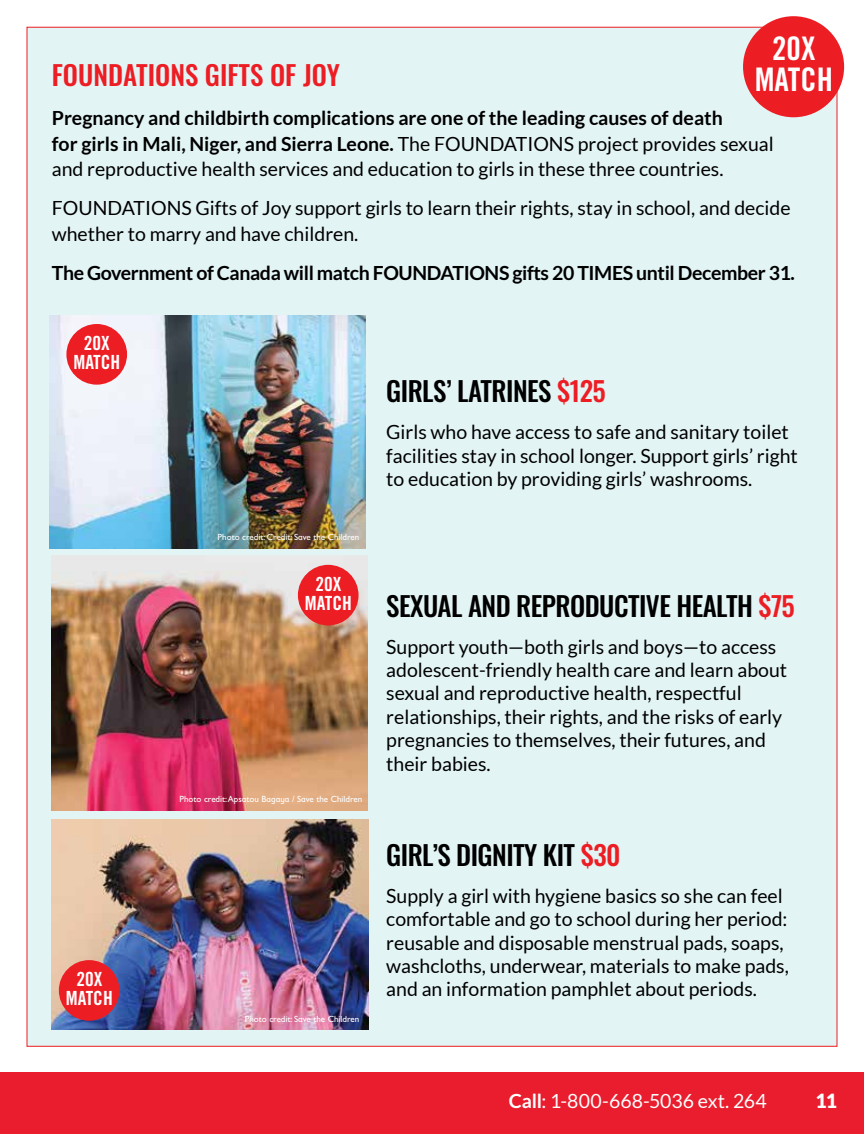
<style>
.page{position:relative;width:864px;height:1134px;background:#fff}
.page>*{position:absolute;margin:0;border:0;box-sizing:border-box;transform-origin:0 0}
.t1{font:32.55px/31.8px "Trade Gothic LT Std Bd Cn 20";color:#fff;text-align:center}
.t2{font:500 27px "Oswald";letter-spacing:-.02em;color:#000}
.t3{font:500 27px "Oswald";color:#ed1d24}
.t4{font:19.5px/23.4px "Lato";color:#000}
.t5{font:700 19.5px "Lato";letter-spacing:-.02em;color:#000}
.t6{font:19.5px "Lato";letter-spacing:-.005em;color:#fff}
.t7{font:19.5px/19px "Trade Gothic LT Std Bd Cn 20";color:#fff;text-align:center}
.t8{font:900 19.5px "Lato";color:#fff}
.t9{font:9px "Gill Sans Infant Std";color:#fff}
.s1{font-weight:700}
.s2{color:#ed1d24}
</style>
<div class="page">
<div style="left:27px;top:27px;width:810px;height:1020px;background:#e3f4f5"></div>
<div style="left:0;top:1073px;width:864px;height:61px;background:#e91d2d"></div>
<div style="left:743px;top:16px;width:101px;height:101px;background:#ed1d24;border-radius:50%"></div>
<img style="left:52px;top:820px;width:316px;height:209px">
<img style="left:51px;top:556px;width:316px;height:254px">
<img style="left:50px;top:316px;width:316px;height:233px">
<div style="left:66px;top:324px;width:61px;height:61px;background:#ed1d24;border-radius:50%"></div>
<div style="left:298px;top:565px;width:61px;height:60px;background:#ed1d24;border-radius:50%"></div>
<div style="left:59px;top:960px;width:61px;height:61px;background:#ed1d24;border-radius:50%"></div>
<h1 class="t1" style="left:755px;top:32px;width:80px">20X<br>MATCH</h1>
<h2 class="t3" style="left:52px;top:61px;width:290px">FOUNDATIONS GIFTS OF JOY</h2>
<p class="t4" style="left:52px;top:105px;width:723px;line-height:25.5px"><span class="s1">Pregnancy and childbirth complications are one of the leading causes of death<br>for girls in Mali, Niger, and Sierra Leone.</span> The FOUNDATIONS project provides sexual and reproductive health services and education to girls in these three countries.</p>
<p class="t4" style="left:52px;top:195px;width:740px;line-height:25.5px">FOUNDATIONS Gifts of Joy support girls to learn their rights, stay in school, and decide whether to marry and have children.</p>
<p class="t5" style="left:52px;top:261px;width:745px">The Government of Canada will match FOUNDATIONS gifts 20 TIMES until December 31.</p>
<p class="t7" style="left:73px;top:333px;width:48px">20X<br>MATCH</p>
<p class="t7" style="left:66px;top:970px;width:48px">20X<br>MATCH</p>
<p class="t9" style="left:218px;top:532px;width:143px">Photo credit: Credit: Save the Children</p>
<p class="t7" style="left:305px;top:574px;width:48px">20X<br>MATCH</p>
<p class="t9" style="left:180px;top:794px;width:184px">Photo credit: Apsatou Bagaya / Save the Children</p>
<p class="t9" style="left:245px;top:1014px;width:116px">Photo credit: Save the Children</p>
<h2 class="t2" style="left:386px;top:377px;width:221px">GIRLS’ LATRINES <span class="s2">$125</span></h2>
<p class="t4" style="left:386px;top:420px;width:413px">Girls who have access to safe and sanitary toilet facilities stay in school longer. Support girls’ right to education by providing girls’ washrooms.</p>
<h2 class="t2" style="left:386px;top:592px;width:410px">SEXUAL AND REPRODUCTIVE HEALTH <span class="s2">$75</span></h2>
<p class="t4" style="left:386px;top:635px;width:402px">Support youth—both girls and boys—to access adolescent-friendly health care and learn about sexual and reproductive health, respectful relationships, their rights, and the risks of early pregnancies to themselves, their futures, and their babies.</p>
<h2 class="t2" style="left:386px;top:841px;width:236px">GIRL’S DIGNITY KIT <span class="s2">$30</span></h2>
<p class="t4" style="left:386px;top:884px;width:404px">Supply a girl with hygiene basics so she can feel comfortable and go to school during her period: reusable and disposable menstrual pads, soaps, washcloths, underwear, materials to make pads, and an information pamphlet about periods.</p>
<p class="t6" style="left:509px;top:1090px;width:259px"><span class="s1">Call</span>: 1-800-668-5036 ext. 264</p>
<p class="t8" style="left:816px;top:1090px;width:23px">11</p>
</div>
